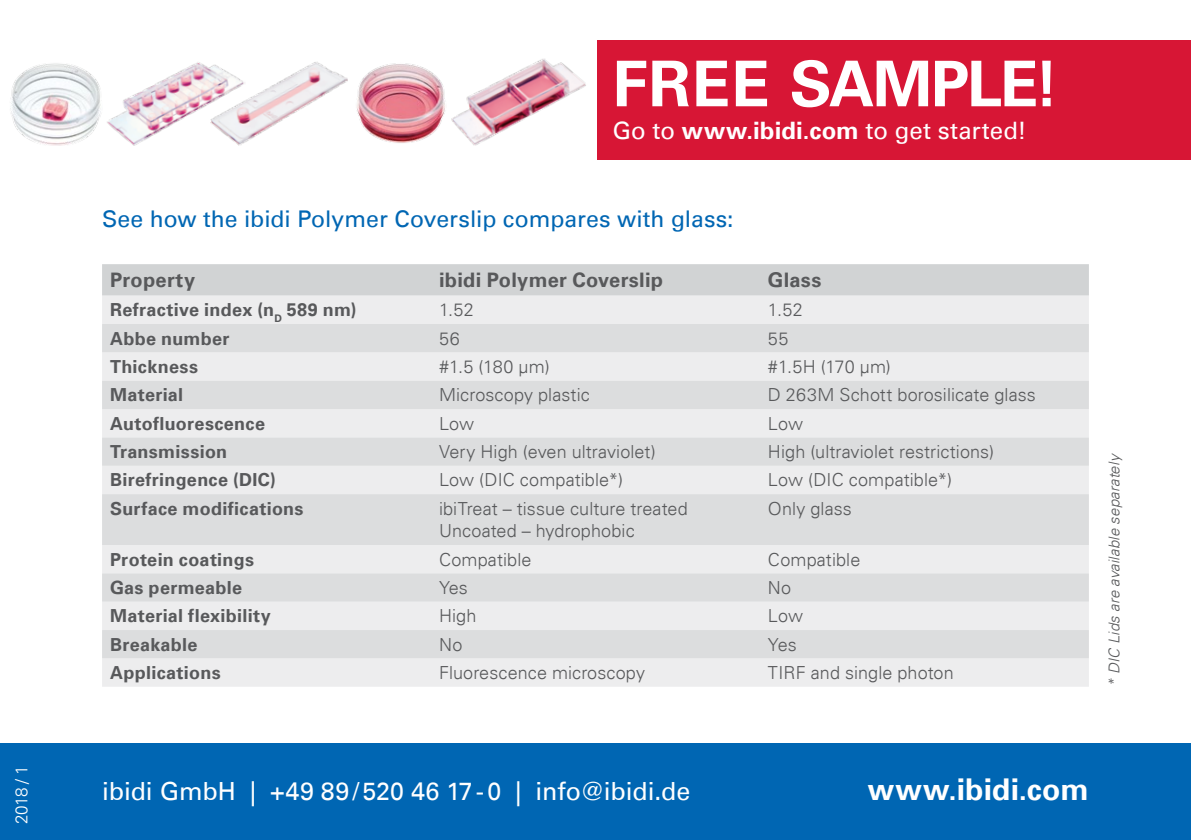
<style>
.page{position:relative;width:1191px;height:840px;background:#fff}
.page>*{position:absolute;margin:0;border:0;box-sizing:border-box;transform-origin:0 0}
.N_Subheadline_Flyer{font:700 63px "Univers";letter-spacing:-.025em;color:#fff}
.Fliess_8seiter{font:700 30px "Univers";letter-spacing:.005em;color:#fff}
.Fliess_8seiter-2{font:25px "Univers";letter-spacing:-.005em;color:#fff}
.N_Subheadline_Flyer-2{font:24px "Univers";color:#fff}
.N_Subline{font:23px "Univers";color:#0066b3}
.N_Specifications{font:700 20px "Univers";letter-spacing:.015em;color:#58595b}
.N_Specifications-2{font:300 18px/22.4px "Univers";letter-spacing:.005em;color:#58595b}
.N_Specifications-3{font:700 18px "Univers";letter-spacing:.02em;color:#58595b}
.Fliess_8seiter-3{font:300 17px "Univers";color:#fff}
.N_Specifications-4{font:italic 300 15px "Univers";color:#58595b}
.s1{font-weight:700}
</style>
<div class="page">
<div style="left:102px;top:264px;width:987px;height:31px;background:#d1d3d4"></div>
<div style="left:102px;top:295px;width:987px;height:391px;background:#ededee"></div>
<svg style="left:102px;top:324px;width:987px;height:334px;fill:#dcddde"></svg>
<div style="left:0;top:743px;width:1191px;height:96px;background:#0066b3"></div>
<div style="left:598px;top:40px;width:593px;height:119px;background:#d71635"></div>
<img style="left:356px;top:63px;width:89px;height:80px">
<img style="left:10px;top:63px;width:91px;height:82px">
<img style="left:107px;top:62px;width:97px;height:84px">
<img style="left:451px;top:58px;width:135px;height:88px">
<img style="left:204px;top:62px;width:144px;height:84px">
<p class="N_Subheadline_Flyer" style="left:612px;top:47px;width:448px">FREE SAMPLE!</p>
<p class="N_Subheadline_Flyer-2" style="left:612px;top:116px;width:415px">Go to <span class="s1">www.ibidi.com</span> to get started!</p>
<p class="N_Subline" style="left:102px;top:205px;width:633px">See how the ibidi Polymer Coverslip compares with glass:</p>
<p class="N_Specifications" style="left:110px;top:268px;width:87px">Property</p>
<p class="N_Specifications" style="left:439px;top:268px;width:226px">ibidi Polymer Coverslip</p>
<p class="N_Specifications" style="left:768px;top:268px;width:55px">Glass</p>
<p class="N_Specifications-3" style="left:110px;top:299px;width:248px">Refractive index (n<sub>D</sub> 589 nm)</p>
<p class="N_Specifications-2" style="left:439px;top:298px;width:36px">1.52</p>
<p class="N_Specifications-2" style="left:768px;top:298px;width:36px">1.52</p>
<p class="N_Specifications-3" style="left:110px;top:327px;width:121px">Abbe number</p>
<p class="N_Specifications-2" style="left:439px;top:327px;width:22px">56</p>
<p class="N_Specifications-2" style="left:768px;top:327px;width:22px">55</p>
<p class="N_Specifications-3" style="left:110px;top:356px;width:89px">Thickness</p>
<p class="N_Specifications-2" style="left:439px;top:355px;width:112px">#1.5 (180 µm)</p>
<p class="N_Specifications-2" style="left:768px;top:355px;width:124px">#1.5H (170 µm)</p>
<p class="N_Specifications-3" style="left:110px;top:384px;width:75px">Material</p>
<p class="N_Specifications-2" style="left:439px;top:383px;width:152px">Microscopy plastic</p>
<p class="N_Specifications-2" style="left:768px;top:383px;width:269px">D 263M Schott borosilicate glass</p>
<p class="N_Specifications-3" style="left:110px;top:412px;width:156px">Autofluorescence</p>
<p class="N_Specifications-2" style="left:439px;top:412px;width:37px">Low</p>
<p class="N_Specifications-2" style="left:768px;top:412px;width:37px">Low</p>
<p class="N_Specifications-3" style="left:110px;top:441px;width:119px">Transmission</p>
<p class="N_Specifications-2" style="left:439px;top:440px;width:218px">Very High (even ultraviolet)</p>
<p class="N_Specifications-2" style="left:768px;top:440px;width:228px">High (ultraviolet restrictions)</p>
<p class="N_Specifications-3" style="left:110px;top:469px;width:167px">Birefringence (DIC)</p>
<p class="N_Specifications-2" style="left:439px;top:468px;width:186px">Low (DIC compatible*)</p>
<p class="N_Specifications-2" style="left:768px;top:468px;width:186px">Low (DIC compatible*)</p>
<p class="N_Specifications-3" style="left:110px;top:497px;width:195px">Surface modifications</p>
<p class="N_Specifications-2" style="left:439px;top:497px;width:250px">ibiTreat – tissue culture treated<br>Uncoated – hydrophobic</p>
<p class="N_Specifications-2" style="left:768px;top:497px;width:85px">Only glass</p>
<p class="N_Specifications-3" style="left:110px;top:548px;width:146px">Protein coatings</p>
<p class="N_Specifications-2" style="left:439px;top:547px;width:94px">Compatible</p>
<p class="N_Specifications-2" style="left:768px;top:547px;width:94px">Compatible</p>
<p class="N_Specifications-3" style="left:110px;top:576px;width:134px">Gas permeable</p>
<p class="N_Specifications-2" style="left:439px;top:576px;width:30px">Yes</p>
<p class="N_Specifications-2" style="left:768px;top:576px;width:25px">No</p>
<p class="N_Specifications-3" style="left:110px;top:605px;width:162px">Material flexibility</p>
<p class="N_Specifications-2" style="left:439px;top:604px;width:39px">High</p>
<p class="N_Specifications-2" style="left:768px;top:604px;width:37px">Low</p>
<p class="N_Specifications-3" style="left:110px;top:633px;width:89px">Breakable</p>
<p class="N_Specifications-2" style="left:439px;top:632px;width:25px">No</p>
<p class="N_Specifications-2" style="left:768px;top:632px;width:30px">Yes</p>
<p class="N_Specifications-3" style="left:110px;top:661px;width:112px">Applications</p>
<p class="N_Specifications-2" style="left:439px;top:661px;width:207px">Fluorescence microscopy</p>
<p class="N_Specifications-2" style="left:768px;top:661px;width:187px">TIRF and single photon</p>
<p class="N_Specifications-4" style="left:1105px;top:686px;width:234px;rotate:-90deg">* DIC Lids are available separately</p>
<p class="Fliess_8seiter-3" style="left:11px;top:823px;width:60px;rotate:-90deg">2018 / 1</p>
<p class="Fliess_8seiter" style="left:867px;top:771px;width:222px">www.ibidi.com</p>
<p class="Fliess_8seiter-2" style="left:102px;top:775px;width:590px">ibidi GmbH | +49 89/520 46 17-0 | info@ibidi.de</p>
</div>
